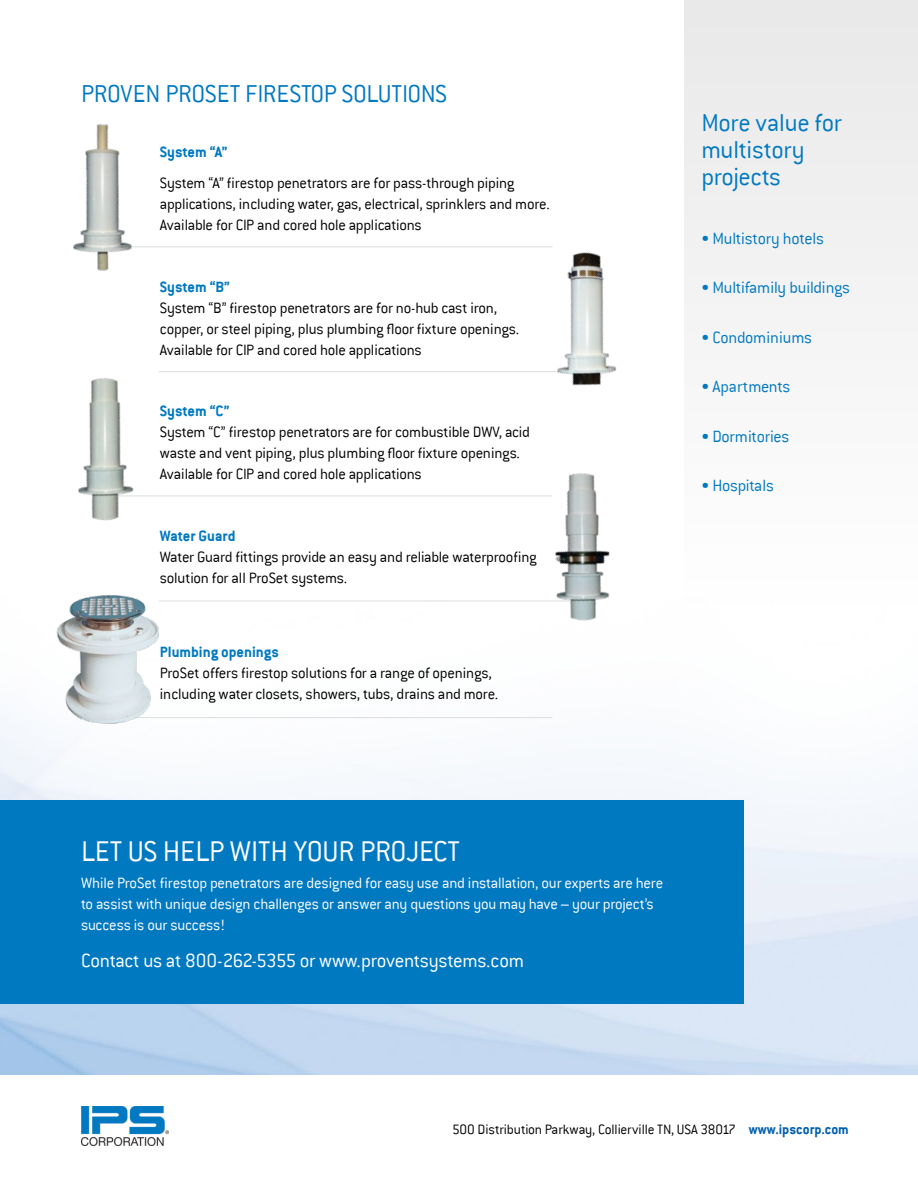
<style>
.page{position:relative;width:918px;height:1188px;background:#fff}
.page>*{position:absolute;margin:0;border:0;box-sizing:border-box;transform-origin:0 0}
.t1{font:300 31.5px "Conduit ITC";letter-spacing:-.01em;color:#fff}
.t2{font:300 27px/27px "Conduit ITC";letter-spacing:-.015em;color:#0079c1}
.t3{font:300 27px "Conduit ITC";letter-spacing:-.01em;color:#0079c0}
.t4{font:300 21px "Conduit ITC";letter-spacing:-.015em;color:#fff}
.t5{font:300 18px "Conduit ITC";letter-spacing:-.01em;color:#0079c1}
.t6{font:300 16.5px/21px "Conduit ITC";letter-spacing:-.015em;color:#000}
.t7{font:300 16.5px/21px "Conduit ITC";letter-spacing:-.015em;color:#fff}
.t8{font:700 16.5px "Conduit ITC";color:#0079c1}
.t9{font:300 15px "Conduit ITC";color:#000}
.s1{font-weight:700;color:#005fae}
</style>
<div class="page">
<img style="left:0;top:717px;width:918px;height:358px">
<img style="left:81px;top:1107px;width:88px;height:39px">
<div style="left:684px;top:0;width:234px;height:603px;background:#f3f3f4"></div>
<div style="left:0;top:800px;width:743px;height:203px;background:#0079c1"></div>
<hr style="left:104px;top:246px;width:448px;height:1px;background:#dcddde">
<hr style="left:159px;top:371px;width:430px;height:1px;background:#dcddde">
<hr style="left:159px;top:601px;width:430px;height:1px;background:#dcddde">
<hr style="left:93px;top:496px;width:459px;height:1px;background:#dcddde">
<hr style="left:93px;top:717px;width:459px;height:1px;background:#dcddde">
<img style="left:45px;top:595px;width:134px;height:139px">
<img style="left:489px;top:473px;width:121px;height:148px">
<img style="left:73px;top:124px;width:117px;height:147px">
<img style="left:508px;top:246px;width:109px;height:140px">
<img style="left:78px;top:378px;width:130px;height:143px">
<h2 class="t3" style="left:81px;top:79px;width:368px">PROVEN PROSET FIRESTOP SOLUTIONS</h2>
<p class="t8" style="left:160px;top:142px;width:69px">System “A”</p>
<p class="t6" style="left:160px;top:173px;width:392px">System “A” firestop penetrators are for pass-through piping applications, including water, gas, electrical, sprinklers and more.<br>Available for CIP and cored hole applications</p>
<p class="t8" style="left:160px;top:277px;width:72px">System “B”</p>
<p class="t6" style="left:160px;top:297px;width:361px">System “B” firestop penetrators are for no-hub cast iron, copper, or steel piping, plus plumbing floor fixture openings.<br>Available for CIP and cored hole applications</p>
<p class="t8" style="left:160px;top:401px;width:71px">System “C”</p>
<p class="t6" style="left:160px;top:421px;width:372px">System “C” firestop penetrators are for combustible DWV, acid waste and vent piping, plus plumbing floor fixture openings.<br>Available for CIP and cored hole applications</p>
<p class="t8" style="left:160px;top:527px;width:77px">Water Guard</p>
<p class="t6" style="left:160px;top:547px;width:378px">Water Guard fittings provide an easy and reliable waterproofing solution for all ProSet systems.</p>
<p class="t8" style="left:160px;top:642px;width:121px">Plumbing openings</p>
<p class="t6" style="left:160px;top:662px;width:340px">ProSet offers firestop solutions for a range of openings, including water closets, showers, tubs, drains and more.</p>
<h2 class="t2" style="left:701px;top:110px;width:142px">More value for multistory projects</h2>
<p class="t5" style="left:701px;top:229px;width:124px">• Multistory hotels</p>
<p class="t5" style="left:701px;top:278px;width:150px">• Multifamily buildings</p>
<p class="t5" style="left:701px;top:328px;width:112px">• Condominiums</p>
<p class="t5" style="left:701px;top:377px;width:90px">• Apartments</p>
<p class="t5" style="left:701px;top:427px;width:90px">• Dormitories</p>
<p class="t5" style="left:701px;top:476px;width:74px">• Hospitals</p>
<h1 class="t1" style="left:81px;top:834px;width:381px">LET US HELP WITH YOUR PROJECT</h1>
<p class="t7" style="left:81px;top:873px;width:584px">While ProSet firestop penetrators are designed for easy use and installation, our experts are here to assist with unique design challenges or answer any questions you may have – your project’s success is our success!</p>
<p class="t4" style="left:81px;top:949px;width:445px">Contact us at 800-262-5355 or www.proventsystems.com</p>
<p class="t9" style="left:452px;top:1121px;width:398px">500 Distribution Parkway, Collierville TN, USA 38017 <span class="s1">www.ipscorp.com</span></p>
</div>
